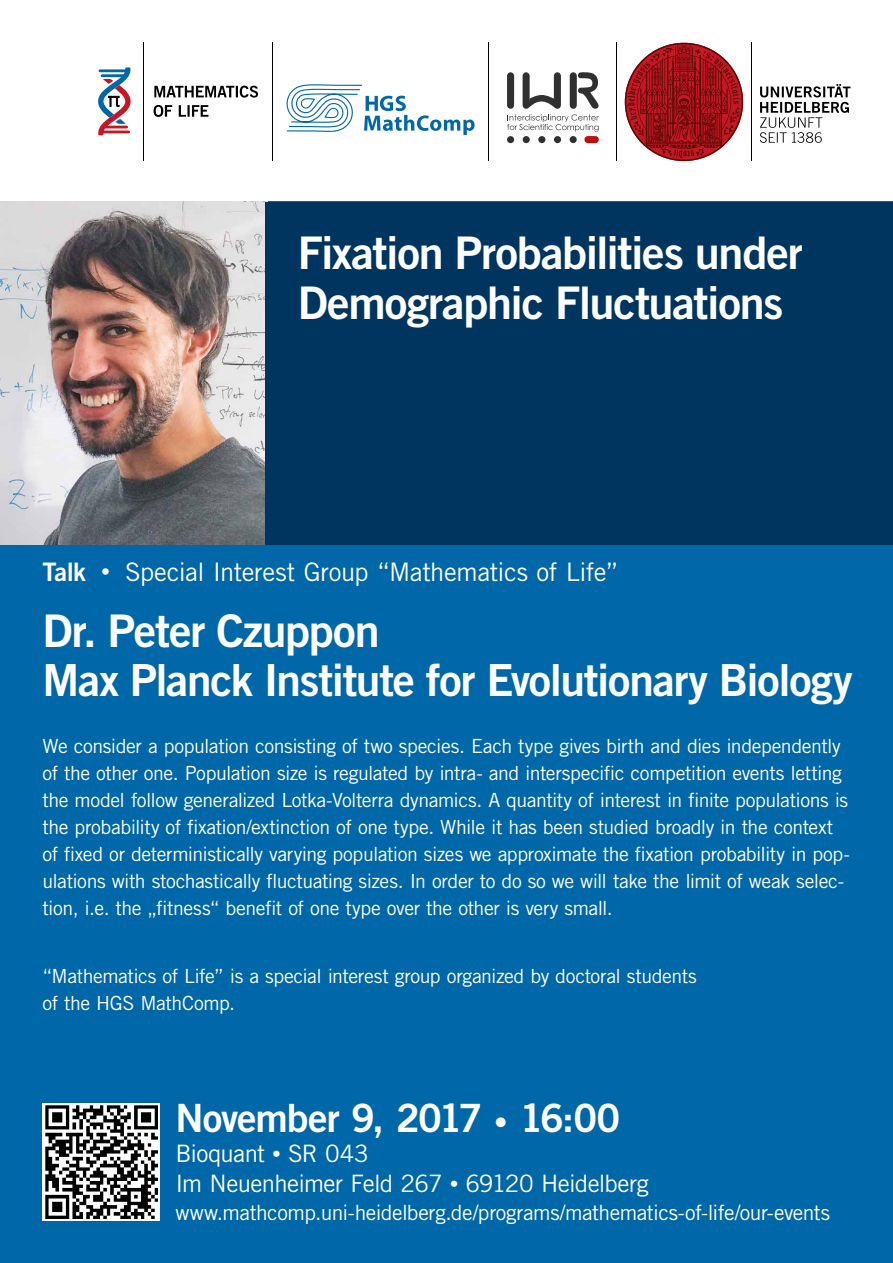
<style>
.page{position:relative;width:893px;height:1263px;background:#fff}
.page>*{position:absolute;margin:0;border:0;box-sizing:border-box;transform-origin:0 0}
.t1{font:45px/49.5px "Trade Gothic LT Com Bd 2";letter-spacing:-.03em;color:#fff}
.t2{font:44.25px "Trade Gothic LT Com Bd 2";letter-spacing:-.03em;color:#fff}
.t3{font:39px "Trade Gothic LT Com Bd 2";letter-spacing:-.03em;color:#fff}
.t4{font:25.5px "Trade Gothic LT Com";letter-spacing:-.02em;color:#fff}
.t5{font:24px/30px "Trade Gothic LT Com";letter-spacing:-.03em;color:#fff}
.t6{font:21px "Trade Gothic LT Com";letter-spacing:-.025em;color:#fff}
.t7{font:19.5px/27px "Trade Gothic LT Com";letter-spacing:-.025em;color:#fff}
.s1{font-family:"Trade Gothic LT Com Bd 2"}
.s2{font-family:"Trade Gothic LT Com Bd 2";font-size:18px}
.s3{font-size:27px}
.s4{font-family:"Myriad";font-weight:700}
</style>
<div class="page">
<div style="left:0;top:202px;width:893px;height:1061px;background:#0068a9"></div>
<img style="left:43px;top:1103px;width:117px;height:117px">
<img style="left:0;top:202px;width:266px;height:342px">
<div style="left:266px;top:202px;width:627px;height:342px;background:#003560"></div>
<hr style="left:272px;top:43px;width:1px;height:118px;background:#000">
<hr style="left:751px;top:43px;width:1px;height:118px;background:#000">
<svg style="left:760px;top:84px;width:90px;height:59px"></svg>
<svg style="left:625px;top:43px;width:118px;height:118px"></svg>
<hr style="left:616px;top:43px;width:1px;height:118px;background:#000">
<div style="left:507px;top:136px;width:7px;height:7px;background:#303030;border-radius:50%"></div>
<div style="left:523px;top:136px;width:7px;height:7px;background:#303030;border-radius:50%"></div>
<div style="left:538px;top:136px;width:7px;height:7px;background:#303030;border-radius:50%"></div>
<div style="left:554px;top:136px;width:7px;height:7px;background:#303030;border-radius:50%"></div>
<div style="left:570px;top:136px;width:7px;height:7px;background:#303030;border-radius:50%"></div>
<div style="left:584px;top:136px;width:15px;height:7px;background:#be100b;border-radius:3px"></div>
<svg style="left:507px;top:72px;width:92px;height:60px"></svg>
<svg style="left:286px;top:84px;width:189px;height:51px"></svg>
<hr style="left:489px;top:43px;width:1px;height:118px;background:#000">
<svg style="left:98px;top:67px;width:33px;height:68px"></svg>
<svg style="left:154px;top:105px;width:54px;height:12px"></svg>
<svg style="left:154px;top:86px;width:104px;height:12px"></svg>
<hr style="left:143px;top:43px;width:1px;height:118px;background:#000">
<h1 class="t1" style="left:298px;top:228px;width:507px">Fixation Probabilities under<br>Demographic Fluctuations</h1>
<h3 class="t4" style="left:43px;top:556px;width:577px"><span class="s1">Talk</span> <span class="s2">•</span> Special Interest Group “Mathematics of Life”</h3>
<h1 class="t1" style="left:43px;top:605px;width:339px">Dr. Peter Czuppon</h1>
<h2 class="t2" style="left:43px;top:653px;width:812px">Max Planck Institute for Evolutionary Biology</h2>
<p class="t7" style="left:43px;top:733px;width:809px">We consider a population consisting of two species. Each type gives birth and dies independently of the other one. Population size is regulated by intra- and interspecific competition events letting the model follow generalized Lotka-Volterra dynamics. A quantity of interest in finite populations is the probability of fixation/extinction of one type. While it has been studied broadly in the context of fixed or deterministically varying population sizes we approximate the fixation probability in pop&shy;ulations with stochastically fluctuating sizes. In order to do so we will take the limit of weak selec&shy;tion, i.e. the „fitness“ benefit of one type over the other is very small.</p>
<p class="t7" style="left:43px;top:962px;width:656px">“Mathematics of Life” is a special interest group organized by doctoral students of the HGS MathComp.</p>
<h3 class="t3" style="left:175px;top:1094px;width:447px">November 9, 2017 <span class="s3">•</span> 16:00</h3>
<p class="t5" style="left:175px;top:1138px;width:475px">Bioquant <span class="s4">•</span> SR 043<br>Im Neuenheimer Feld 267 <span class="s4">•</span> 69120 Heidelberg</p>
<p class="t6" style="left:175px;top:1200px;width:656px">www.mathcomp.uni-heidelberg.de/programs/mathematics-of-life/our-events</p>
</div>
